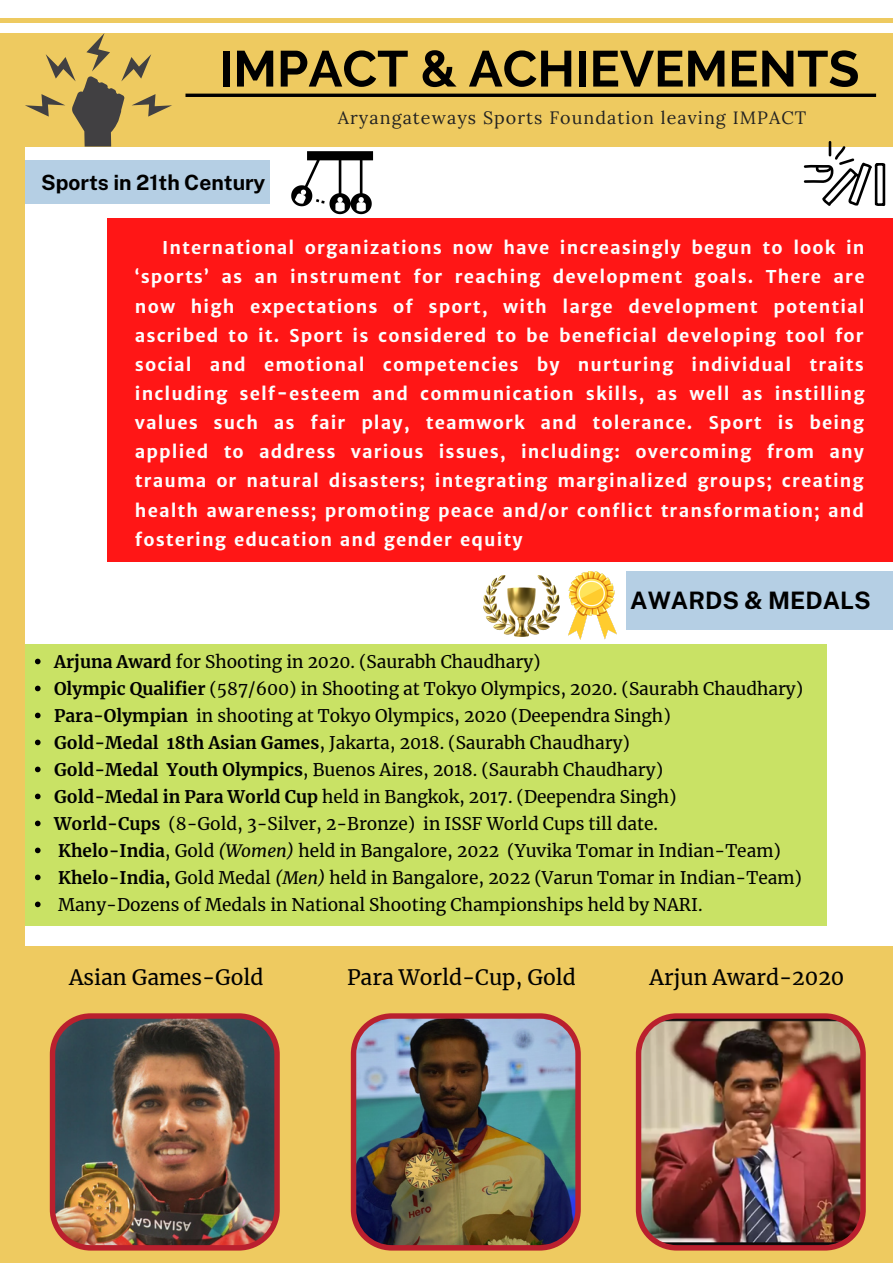
<style>
.page{position:relative;width:893px;height:1264px;background:#fff}
.page>*{position:absolute;margin:0;border:0;box-sizing:border-box;transform-origin:0 0}
.t1{font:700 50.55px "Raleway";color:#000}
.t2{font:700 24px "Public Sans";color:#000}
.t3{font:21px "Merriweather";color:#000}
.t4{font:700 21px "Public Sans";color:#000}
.t5{font:17.85px "Lora";letter-spacing:.06em;color:#222}
.t6{font:700 17.7px/29.1px "Merriweather Sans";letter-spacing:.06em;color:#fdfdfd;text-align:justify}
.t7{font:17.25px/27px "Merriweather";color:#000}
.s1{font-weight:700}
.s2{font-style:italic}
</style>
<div class="page">
<hr style="left:0;top:19px;width:892px;height:3px;background:#eeca60">
<div style="left:0;top:33px;width:892px;height:113px;background:#eeca60"></div>
<hr style="left:185px;top:94px;width:691px;height:3px;background:#000">
<div style="left:6px;top:946px;width:886px;height:316px;background:#eeca60"></div>
<div style="left:0;top:160px;width:270px;height:44px;background:#b5cfe4"></div>
<div style="left:108px;top:219px;width:784px;height:343px;background:#ff1616"></div>
<div style="left:625px;top:571px;width:267px;height:59px;background:#b5cfe4"></div>
<div style="left:20px;top:644px;width:806px;height:281px;background:#c9e265"></div>
<div style="left:0;top:132px;width:25px;height:1130px;background:#eeca60"></div>
<img style="left:50px;top:1013px;width:230px;height:237px">
<img style="left:351px;top:1013px;width:229px;height:237px">
<img style="left:635px;top:1013px;width:230px;height:237px">
<img style="left:568px;top:571px;width:48px;height:68px">
<img style="left:483px;top:575px;width:76px;height:62px">
<svg style="left:25px;top:33px;width:147px;height:113px"></svg>
<svg style="left:291px;top:151px;width:82px;height:63px"></svg>
<svg style="left:803px;top:142px;width:82px;height:64px"></svg>
<svg style="left:35px;top:658px;width:6px;height:6px"></svg>
<svg style="left:35px;top:685px;width:6px;height:6px"></svg>
<svg style="left:35px;top:712px;width:6px;height:6px"></svg>
<svg style="left:35px;top:739px;width:6px;height:6px"></svg>
<svg style="left:35px;top:766px;width:6px;height:6px"></svg>
<svg style="left:35px;top:793px;width:6px;height:6px"></svg>
<svg style="left:35px;top:820px;width:6px;height:6px"></svg>
<svg style="left:35px;top:847px;width:6px;height:6px"></svg>
<svg style="left:35px;top:874px;width:6px;height:6px"></svg>
<svg style="left:35px;top:901px;width:6px;height:6px"></svg>
<h1 class="t1" style="left:219px;top:39px;width:642px">IMPACT &amp; ACHIEVEMENTS</h1>
<p class="t4" style="left:41px;top:170px;width:226px">Sports in 21th Century</p>
<p class="t5" style="left:338px;top:106px;width:470px">Aryangateways Sports Foundation leaving IMPACT</p>
<p class="t6" style="left:135px;top:233px;width:731px;text-indent:27px">International organizations now have increasingly begun to look in ‘sports’ as an instrument for reaching development goals. There are now high expectations of sport, with large development potential ascribed to it. Sport is considered to be beneficial developing tool for social and emotional competencies by nurturing individual traits including self-esteem and communication skills, as well as instilling values such as fair play, teamwork and tolerance. Sport is being applied to address various issues, including: overcoming from any trauma or natural disasters; integrating marginalized groups; creating health awareness; promoting peace and/or conflict transformation; and fostering education and gender equity</p>
<h2 class="t2" style="left:630px;top:586px;width:242px">AWARDS &amp; MEDALS</h2>
<p class="t7" style="left:54px;top:648px;width:750px"><span class="s1">Arjuna Award</span> for Shooting in 2020. (Saurabh Chaudhary)<br><span class="s1">Olympic Qualifier</span> (587/600) in Shooting at Tokyo Olympics, 2020. (Saurabh Chaudhary)<br><span class="s1">Para-Olympian</span> in shooting at Tokyo Olympics, 2020 (Deependra Singh)<br><span class="s1">Gold-Medal 18th Asian Games</span>, Jakarta, 2018. (Saurabh Chaudhary)<br><span class="s1">Gold-Medal Youth Olympics</span>, Buenos Aires, 2018. (Saurabh Chaudhary)<br><span class="s1">Gold-Medal in Para World Cup</span> held in Bangkok, 2017. (Deependra Singh)<br><span class="s1">World-Cups</span> (8-Gold, 3-Silver, 2-Bronze) in ISSF World Cups till date.<br><span class="s1">Khelo-India</span>, Gold <span class="s2">(Women)</span> held in Bangalore, 2022 (Yuvika Tomar in Indian-Team)<br><span class="s1">Khelo-India,</span> Gold Medal <span class="s2">(Men)</span> held in Bangalore, 2022 (Varun Tomar in Indian-Team)<br>Many-Dozens of Medals in National Shooting Championships held by NARI.</p>
<p class="t3" style="left:69px;top:964px;width:196px">Asian Games-Gold</p>
<p class="t3" style="left:347px;top:964px;width:230px">Para World-Cup, Gold</p>
<p class="t3" style="left:649px;top:964px;width:196px">Arjun Award-2020</p>
</div>
